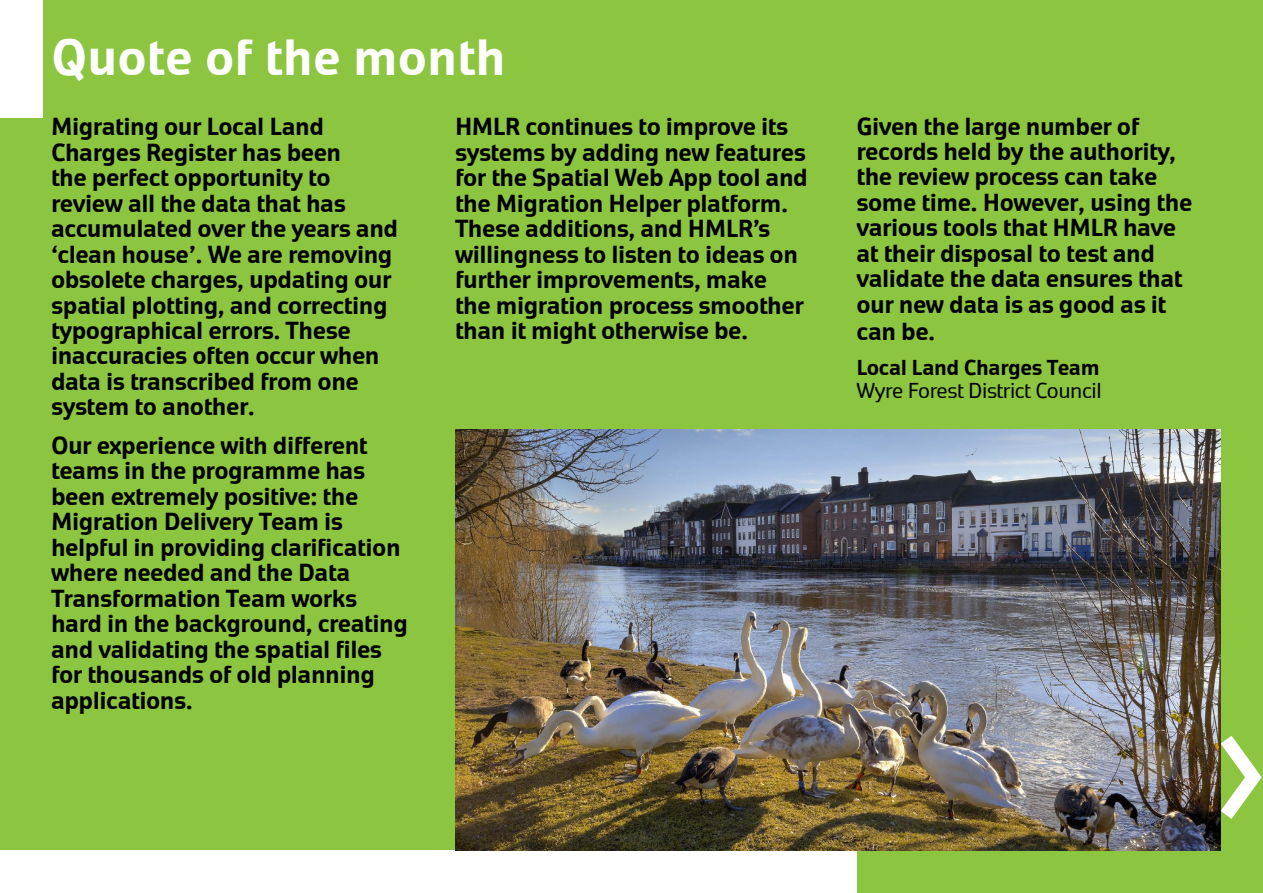
<style>
.page{position:relative;width:1263px;height:893px;background:#8cc540}
.page>*{position:absolute;margin:0;border:0;box-sizing:border-box;transform-origin:0 0}
.t1{font:700 49.5px "Geo";color:#fff}
.t2{font:700 24px/25.5px "Geo";letter-spacing:-.02em;color:#000}
.t3{font:21px "Geo";letter-spacing:-.02em;color:#000}
.t4{font:700 21px "Geo";letter-spacing:-.02em;color:#000}
</style>
<div class="page">
<div style="left:0;top:0;width:43px;height:117px;background:#fff"></div>
<div style="left:0;top:850px;width:856px;height:43px;background:#fff"></div>
<svg style="left:1220px;top:721px;width:42px;height:113px"></svg>
<img style="left:455px;top:429px;width:765px;height:421px">
<h1 class="t1" style="left:51px;top:30px;width:456px">Quote of the month</h1>
<p class="t2" style="left:51px;top:114px;width:349px">Migrating our Local Land<br>Charges Register has been<br>the perfect opportunity to review all the data that has accumulated over the years and ‘clean house’. We are removing obsolete charges, updating our spatial plotting, and correcting typographical errors. These inaccuracies often occur when data is transcribed from one system to another.</p>
<p class="t2" style="left:51px;top:433px;width:359px">Our experience with different teams in the programme has been extremely positive: the<br>Migration Delivery Team is helpful in providing clarification where needed and the Data<br>Transformation Team works hard in the background, creating and validating the spatial files for thousands of old planning applications.</p>
<p class="t2" style="left:455px;top:114px;width:354px">HMLR continues to improve its systems by adding new features for the Spatial Web App tool and the Migration Helper platform.<br>These additions, and HMLR’s willingness to listen to ideas on further improvements, make the migration process smoother than it might otherwise be.</p>
<p class="t2" style="left:856px;top:113px;width:337px">Given the large number of records held by the authority, the review process can take some time. However, using the various tools that HMLR have at their disposal to test and validate the data ensures that our new data is as good as it can be.</p>
<p class="t4" style="left:856px;top:356px;width:245px">Local Land Charges Team</p>
<p class="t3" style="left:856px;top:379px;width:247px">Wyre Forest District Council</p>
</div>
